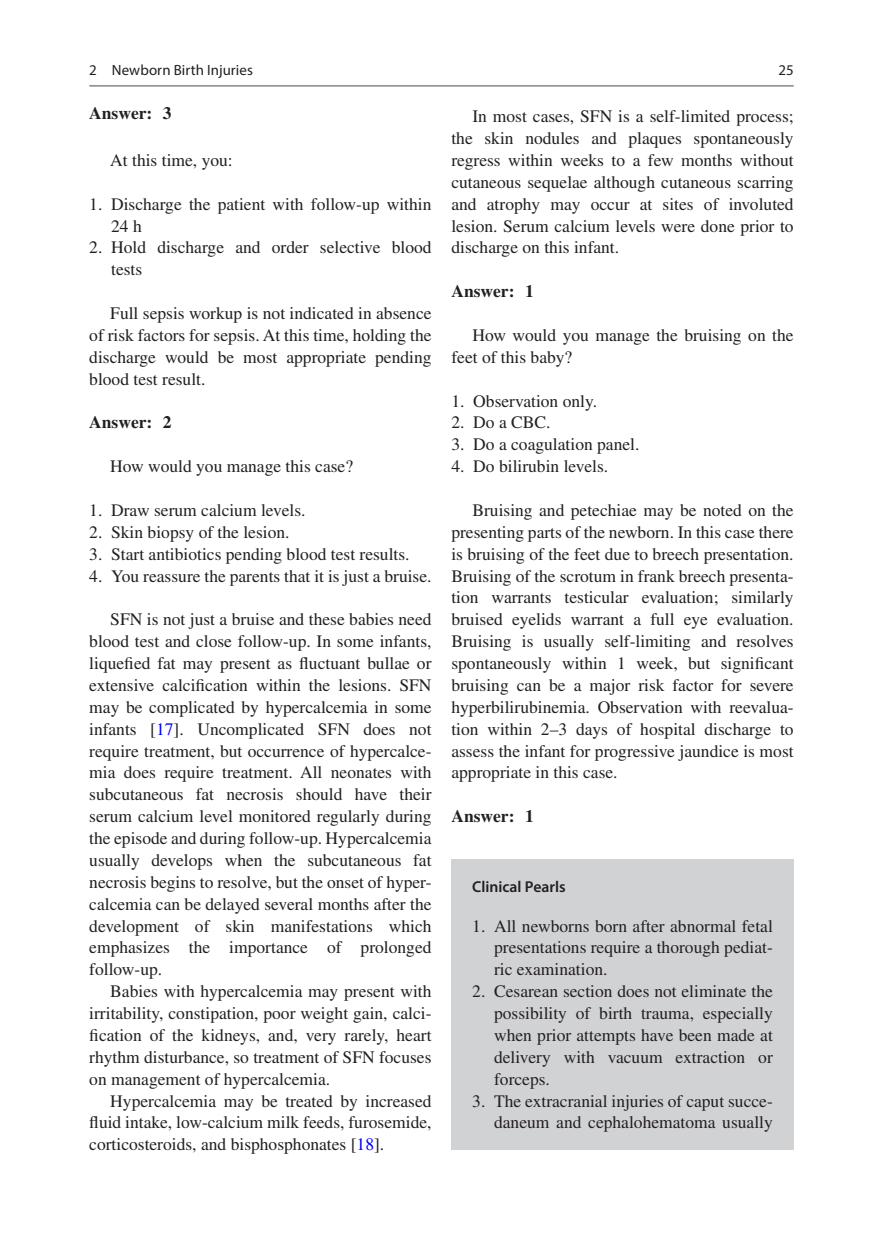
<style>
.page{position:relative;width:883px;height:1260px;background:#fff}
.page>*{position:absolute;margin:0;border:0;box-sizing:border-box;transform-origin:0 0}
.t1{font:17.5px/21.9px "Wdhxtp Times LT Std";color:#231f20;text-align:justify}
.t2{font:700 17.5px "Dngbhf Times LT Std";color:#231f20}
.t3{font:600 15.75px "Rbvqgl Myriad Pro";color:#231f20}
.t4{font:14.88px "Mlqpyc Myriad Pro";letter-spacing:.005em;color:#231f20}
.t5{font:14.88px "Pmylbc Myriad Pro";color:#231f20}
.s1{color:#00f}
</style>
<div class="page">
<div style="left:451px;top:859px;width:343px;height:290px;background:#d1d2d4"></div>
<hr style="left:89px;top:85px;width:705px;height:2px;background:#939598">
<p class="t4" style="left:89px;top:61px;width:165px">2 Newborn Birth Injuries</p>
<p class="t2" style="left:89px;top:103px;width:84px">Answer: 3</p>
<p class="t1" style="left:110px;top:149px;width:124px">At this time, you:</p>
<p class="t1" style="left:111px;top:193px;width:322px;text-indent:-22px">1. Discharge the patient with follow-up within<br>24 h</p>
<p class="t1" style="left:111px;top:237px;width:322px;text-indent:-22px">2. Hold discharge and order selective blood tests</p>
<p class="t1" style="left:89px;top:302px;width:344px;text-indent:21px">Full sepsis workup is not indicated in absence of risk factors for sepsis. At this time, holding the discharge would be most appropriate pending blood test result.</p>
<p class="t2" style="left:89px;top:412px;width:84px">Answer: 2</p>
<p class="t1" style="left:110px;top:455px;width:244px">How would you manage this case?</p>
<p class="t1" style="left:89px;top:499px;width:218px">1. Draw serum calcium levels.</p>
<p class="t1" style="left:89px;top:521px;width:202px">2. Skin biopsy of the lesion.</p>
<p class="t1" style="left:89px;top:543px;width:322px">3. Start antibiotics pending blood test results.</p>
<p class="t1" style="left:89px;top:565px;width:344px">4. You reassure the parents that it is just a bruise.</p>
<p class="t1" style="left:89px;top:608px;width:344px;text-indent:21px">SFN is not just a bruise and these babies need blood test and close follow-up. In some infants, liquefied fat may present as fluctuant bullae or extensive calcification within the lesions. SFN may be complicated by hypercalcemia in some infants [<span class="s1">17</span>]. Uncomplicated SFN does not require treatment, but occurrence of hypercalce&shy;mia does require treatment. All neonates with subcutaneous fat necrosis should have their serum calcium level monitored regularly during the episode and during follow-up. Hypercalcemia usually develops when the subcutaneous fat necrosis begins to resolve, but the onset of hyper&shy;calcemia can be delayed several months after the development of skin manifestations which emphasizes the importance of prolonged follow-up.</p>
<p class="t1" style="left:89px;top:980px;width:344px;text-indent:21px">Babies with hypercalcemia may present with irritability, constipation, poor weight gain, calci&shy;fication of the kidneys, and, very rarely, heart rhythm disturbance, so treatment of SFN focuses on management of hypercalcemia.</p>
<p class="t1" style="left:89px;top:1090px;width:344px;text-indent:21px">Hypercalcemia may be treated by increased fluid intake, low-calcium milk feeds, furosemide, corticosteroids, and bisphosphonates [<span class="s1">18</span>].</p>
<p class="t5" style="left:778px;top:61px;width:17px">25</p>
<p class="t1" style="left:451px;top:105px;width:344px;text-indent:21px">In most cases, SFN is a self-limited process; the skin nodules and plaques spontaneously regress within weeks to a few months without cutaneous sequelae although cutaneous scarring and atrophy may occur at sites of involuted lesion. Serum calcium levels were done prior to discharge on this infant.</p>
<p class="t2" style="left:451px;top:281px;width:84px">Answer: 1</p>
<p class="t1" style="left:451px;top:324px;width:344px;text-indent:21px">How would you manage the bruising on the feet of this baby?</p>
<p class="t1" style="left:451px;top:390px;width:147px">1. Observation only.</p>
<p class="t1" style="left:451px;top:412px;width:101px">2. Do a CBC.</p>
<p class="t1" style="left:451px;top:433px;width:190px">3. Do a coagulation panel.</p>
<p class="t1" style="left:451px;top:455px;width:158px">4. Do bilirubin levels.</p>
<p class="t1" style="left:451px;top:499px;width:344px;text-indent:21px">Bruising and petechiae may be noted on the presenting parts of the newborn. In this case there is bruising of the feet due to breech presentation.<br>Bruising of the scrotum in frank breech presenta&shy;tion warrants testicular evaluation; similarly bruised eyelids warrant a full eye evaluation.<br>Bruising is usually self-limiting and resolves spontaneously within 1 week, but significant bruising can be a major risk factor for severe hyperbilirubinemia. Observation with reevalua&shy;tion within 2–3 days of hospital discharge to assess the infant for progressive jaundice is most appropriate in this case.</p>
<p class="t2" style="left:451px;top:806px;width:84px">Answer: 1</p>
<p class="t3" style="left:472px;top:877px;width:95px">Clinical Pearls</p>
<p class="t1" style="left:494px;top:915px;width:280px;text-indent:-22px">1. All newborns born after abnormal fetal presentations require a thorough pediat&shy;ric examination.</p>
<p class="t1" style="left:494px;top:980px;width:280px;text-indent:-22px">2. Cesarean section does not eliminate the possibility of birth trauma, especially when prior attempts have been made at delivery with vacuum extraction or forceps.</p>
<p class="t1" style="left:472px;top:1090px;width:302px;text-align:right">3. The extracranial injuries of caput succe&shy;daneum and cephalohematoma usually</p>
</div>
